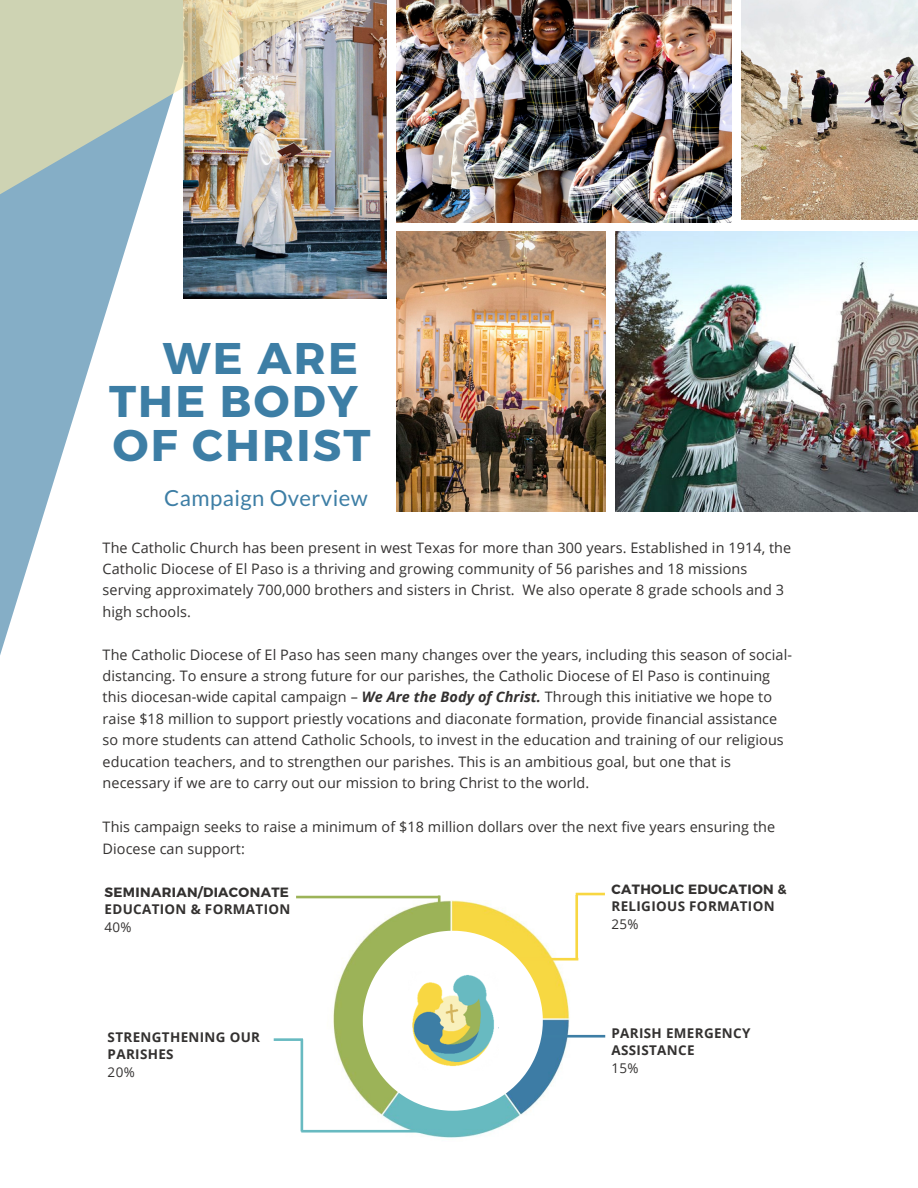
<style>
.page{position:relative;width:918px;height:1188px;background:#fff}
.page>*{position:absolute;margin:0;border:0;box-sizing:border-box;transform-origin:0 0}
.t1{font:700 44.25px "Montserrat";letter-spacing:.05em;color:#3d7ea5}
.t2{font:22.2px "Lato";letter-spacing:.02em;color:#3d7ea5}
.t3{font:14.4px/21.5px "Open Sans";letter-spacing:.005em;color:#333130}
.t4{font:700 13.5px/16.6px "Open Sans";letter-spacing:.025em;color:#333130}
.t5{font:700 13.5px "Montserrat";letter-spacing:.025em;color:#333130}
.t6{font:13.5px "Open Sans";letter-spacing:.025em;color:#333130}
.s1{font-weight:700;font-style:italic}
</style>
<div class="page">
<svg style="left:0;top:372px;width:88px;height:283px"></svg>
<img style="left:616px;top:231px;width:302px;height:280px">
<img style="left:396px;top:372px;width:209px;height:139px">
<svg style="left:274px;top:893px;width:331px;height:240px"></svg>
<img style="left:408px;top:972px;width:90px;height:99px">
<img style="left:0;top:0;width:785px;height:372px">
<img style="left:742px;top:0;width:176px;height:219px">
<p class="t1" style="left:163px;top:330px;width:197px">WE ARE</p>
<p class="t1" style="left:109px;top:373px;width:251px">THE BODY</p>
<p class="t1" style="left:113px;top:416px;width:259px">OF CHRIST</p>
<p class="t2" style="left:164px;top:484px;width:205px">Campaign Overview</p>
<p class="t3" style="left:103px;top:536px;width:690px">The Catholic Church has been present in west Texas for more than 300 years. Established in 1914, the Catholic Diocese of El Paso is a thriving and growing community of 56 parishes and 18 missions serving approximately 700,000 brothers and sisters in Christ. We also operate 8 grade schools and 3 high schools.</p>
<p class="t3" style="left:103px;top:643px;width:691px">The Catholic Diocese of El Paso has seen many changes over the years, including this season of social&shy;distancing. To ensure a strong future for our parishes, the Catholic Diocese of El Paso is continuing this diocesan-wide capital campaign – <span class="s1">We Are the Body of Christ.</span> Through this initiative we hope to raise $18 million to support priestly vocations and diaconate formation, provide financial assistance so more students can attend Catholic Schools, to invest in the education and training of our religious</p>
<p class="t3" style="left:103px;top:750px;width:630px">education teachers, and to strengthen our parishes. This is an ambitious goal, but one that is necessary if we are to carry out our mission to bring Christ to the world.</p>
<p class="t3" style="left:103px;top:816px;width:674px">This campaign seeks to raise a minimum of $18 million dollars over the next five years ensuring the<br>Diocese can support:</p>
<p class="t5" style="left:105px;top:884px;width:186px">SEMINARIAN/DIACONATE</p>
<p class="t4" style="left:105px;top:900px;width:187px">EDUCATION &amp; FORMATION</p>
<p class="t6" style="left:105px;top:918px;width:29px">40%</p>
<p class="t5" style="left:612px;top:880px;width:177px">CATHOLIC EDUCATION &amp;</p>
<p class="t4" style="left:612px;top:897px;width:165px">RELIGIOUS FORMATION</p>
<p class="t6" style="left:612px;top:914px;width:29px">25%</p>
<p class="t4" style="left:108px;top:1028px;width:154px">STRENGTHENING OUR</p>
<p class="t4" style="left:108px;top:1045px;width:68px">PARISHES</p>
<p class="t6" style="left:108px;top:1062px;width:29px">20%</p>
<p class="t4" style="left:612px;top:1025px;width:141px">PARISH EMERGENCY<br>ASSISTANCE</p>
<p class="t6" style="left:612px;top:1059px;width:29px">15%</p>
</div>
